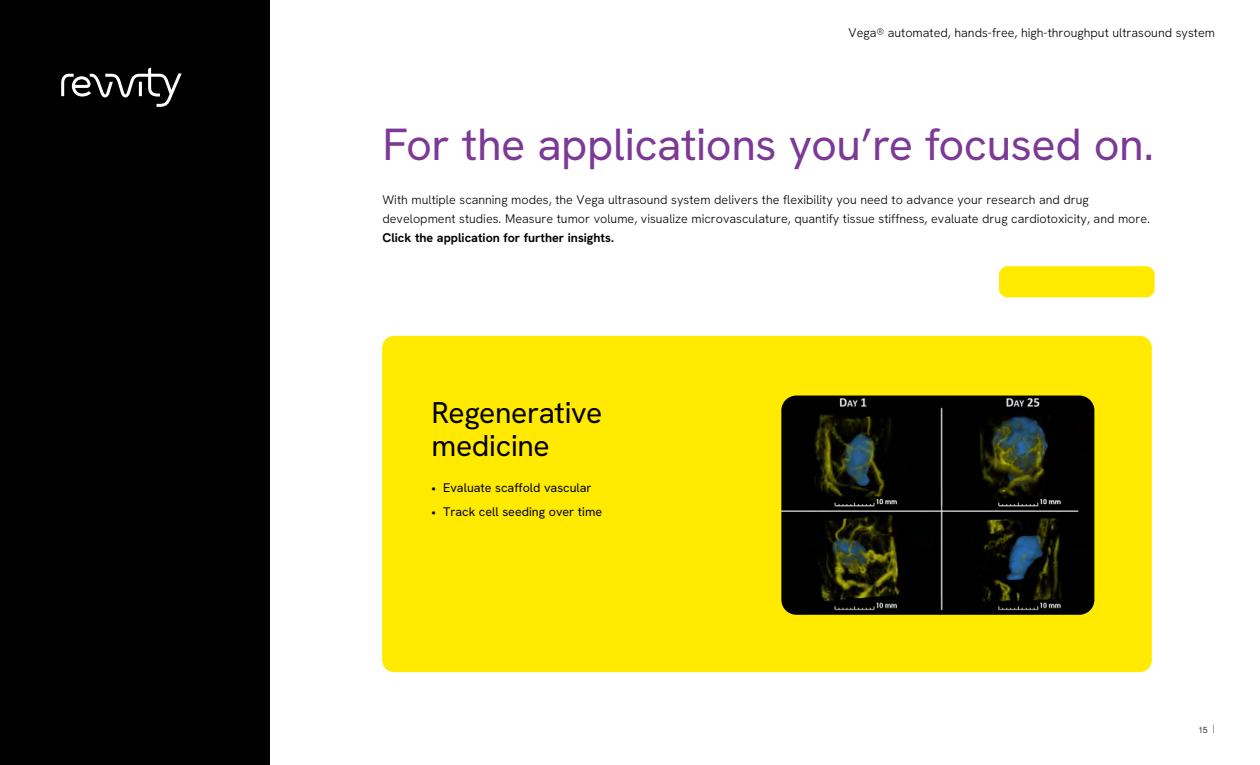
<style>
.page{position:relative;width:1260px;height:765px;background:#fff}
.page>*{position:absolute;margin:0;border:0;box-sizing:border-box;transform-origin:0 0}
.t1{font:45px "Hanken Grotesk";letter-spacing:-.01em;color:#7c3996}
.t2{font:30px/32.5px "Hanken Grotesk";letter-spacing:-.01em;color:#000}
.t3{font:300 12.5px/18.8px "Hanken Grotesk";color:#000}
.t4{font:12.5px "Hanken Grotesk";color:#000}
.t5{font:700 12.5px "Hanken Grotesk";color:#000}
.t6{font:300 8.75px "Hanken Grotesk";color:#000}
</style>
<div class="page">
<div style="left:0;top:0;width:270px;height:765px;background:#000"></div>
<svg style="left:61px;top:68px;width:121px;height:39px"></svg>
<div style="left:1000px;top:267px;width:153px;height:29px;background:#ffea00;border-radius:7px"></div>
<div style="left:999px;top:266px;width:156px;height:31px;border:2px solid #ffea00;border-radius:7px"></div>
<div style="left:382px;top:336px;width:770px;height:336px;background:#ffea00;border-radius:12px"></div>
<img style="left:781px;top:396px;width:313px;height:219px">
<p class="t3" style="left:849px;top:23px;width:368px">Vega® automated, hands-free, high-throughput ultrasound system</p>
<h1 class="t1" style="left:382px;top:115px;width:773px">For the applications you’re focused on.</h1>
<p class="t3" style="left:382px;top:190px;width:769px">With multiple scanning modes, the Vega ultrasound system delivers the flexibility you need to advance your research and drug development studies. Measure tumor volume, visualize microvasculature, quantify tissue stiffness, evaluate drug cardiotoxicity, and more.</p>
<p class="t5" style="left:382px;top:229px;width:233px">Click the application for further insights.</p>
<h2 class="t2" style="left:432px;top:396px;width:172px">Regenerative medicine</h2>
<p class="t4" style="left:432px;top:480px;width:162px">• Evaluate scaffold vascular</p>
<p class="t4" style="left:432px;top:504px;width:172px">• Track cell seeding over time</p>
<p class="t6" style="left:1198px;top:724px;width:18px">15 |</p>
</div>
